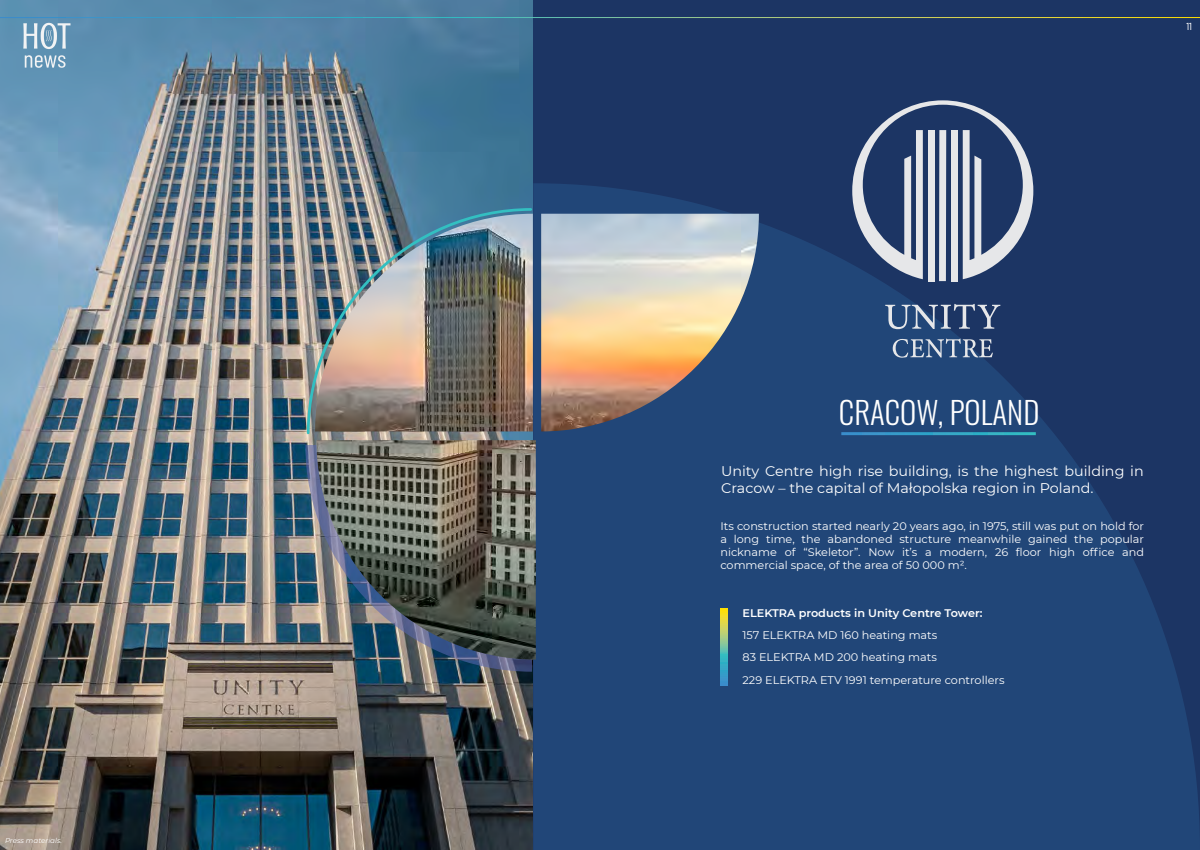
<style>
.page{position:relative;width:1200px;height:850px;background:#1c3564}
.page>*{position:absolute;margin:0;border:0;box-sizing:border-box;transform-origin:0 0}
.t1{font:30.8px "Oswald";color:#fff}
.t2{font:14px/16.8px "Montserrat";color:#fff}
.t3{font:11px/13.2px "Montserrat";color:#fff;text-align:justify}
.t4{font:600 11px "Montserrat";color:#fff}
.t5{font:10.2px "Barlow Condensed";color:#fff;scale:1.04 1}
.t6{font:italic 7px "Montserrat";color:#fff}
</style>
<div class="page">
<img style="left:0;top:0;width:533px;height:850px">
<svg style="left:533px;top:183px;width:667px;height:667px;fill:#214678"></svg>
<hr style="left:0;top:17px;width:1200px;height:1px;background:#fff">
<svg style="left:25px;top:55px;width:41px;height:13px"></svg>
<svg style="left:23px;top:23px;width:48px;height:26px"></svg>
<svg style="left:721px;top:608px;width:6px;height:78px"></svg>
<hr style="left:841px;top:432px;width:195px;height:3px;background:#fff">
<img style="left:541px;top:214px;width:218px;height:217px">
<svg style="left:852px;top:100px;width:181px;height:181px"></svg>
<svg style="left:885px;top:304px;width:115px;height:25px"></svg>
<svg style="left:893px;top:339px;width:100px;height:19px;background:#587195"></svg>
<img style="left:307px;top:208px;width:225px;height:226px">
<img style="left:305px;top:445px;width:227px;height:227px">
<img style="left:316px;top:440px;width:220px;height:220px">
<p class="t6" style="left:5px;top:836px;width:59px">Press materials.</p>
<p class="t5" style="left:1187px;top:19px;width:7px">11</p>
<h1 class="t1" style="left:839px;top:385px;width:202px">CRACOW, POLAND</h1>
<p class="t2" style="left:721px;top:462px;width:424px">Unity Centre high rise building, is the highest building in<br>Cracow – the capital of Małopolska region in Poland.</p>
<p class="t3" style="left:720px;top:519px;width:425px">Its construction started nearly 20 years ago, in 1975, still was put on hold for a long time, the abandoned structure meanwhile gained the popular nickname of “Skeletor”. Now it’s a modern, 26 floor high office and commercial space, of the area of 50 000 m².</p>
<p class="t4" style="left:743px;top:605px;width:242px">ELEKTRA products in Unity Centre Tower:</p>
<p class="t3" style="left:743px;top:624px;width:264px;line-height:22.4px;text-align:left">157 ELEKTRA MD 160 heating mats<br>83 ELEKTRA MD 200 heating mats<br>229 ELEKTRA ETV 1991 temperature controllers</p>
</div>
